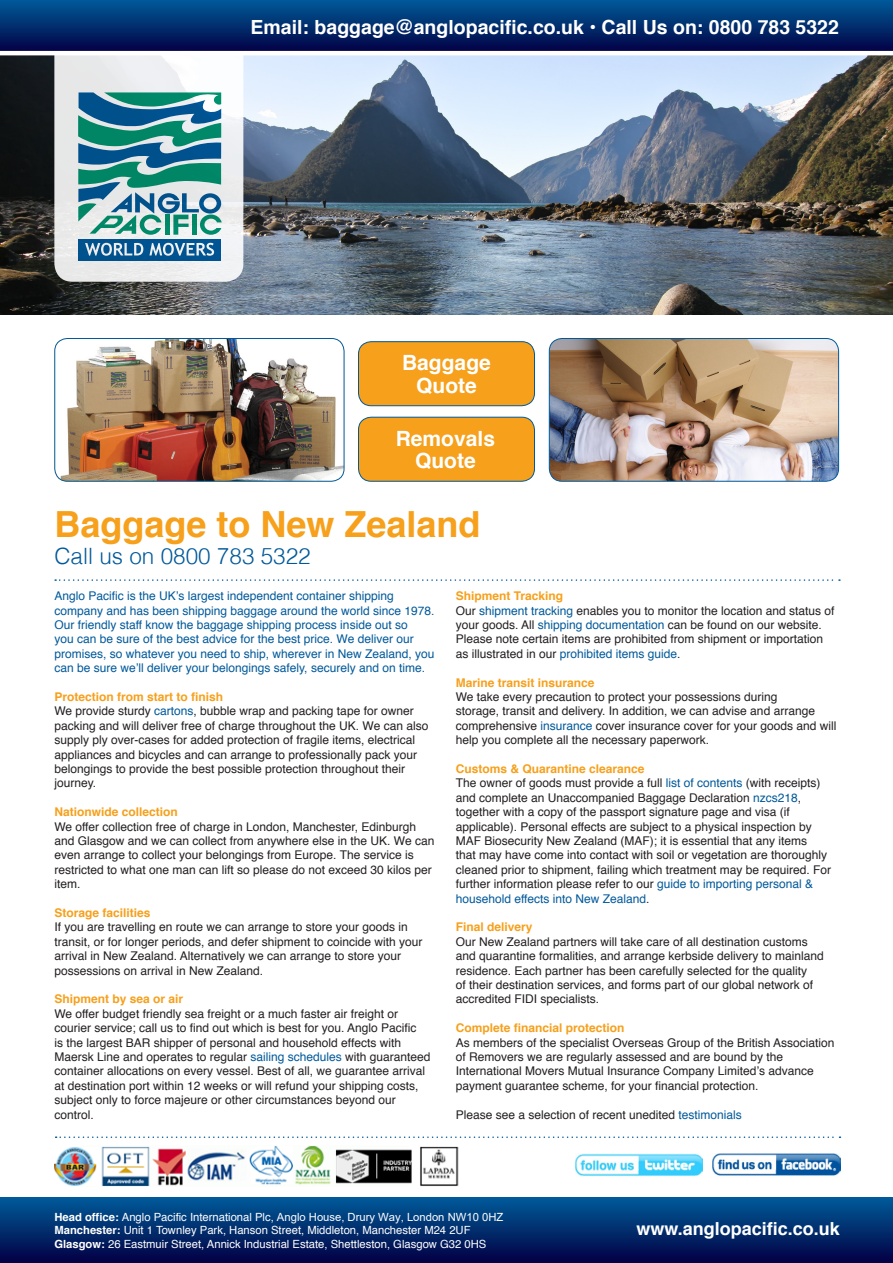
<style>
.page{position:relative;width:893px;height:1263px;background:#fff}
.page>*{position:absolute;margin:0;border:0;box-sizing:border-box;transform-origin:0 0}
.t1{font:700 36px "Helvetica";color:#f6a01b}
.t2{font:300 22.5px "Helvetica";color:#00599a}
.t3{font:700 21px "Helvetica";color:#fff}
.t4{font:700 19.5px "Helvetica";color:#fff}
.t5{font:700 18px "Helvetica";color:#fff}
.t6{font:12px/14.4px "Helvetica";color:#231f20}
.t7{font:12px/14.4px "Helvetica";color:#00599a}
.t8{font:700 12px "Helvetica";color:#f6a01b}
.t9{font:11.25px/13.5px "Helvetica";color:#fff}
.s1{color:#00599a}
.s2{font-weight:700;color:#f6a01b}
.s3{font-weight:700}
.s4{font-family:"Arial"}
</style>
<div class="page">
<div style="left:0;top:1198px;width:893px;height:65px;background:linear-gradient(to bottom,#005a98,#030043)"></div>
<img style="left:0;top:55px;width:893px;height:260px">
<svg style="left:54px;top:55px;width:189px;height:227px;fill:#eceded"></svg>
<svg style="left:78px;top:92px;width:144px;height:143px;background:#5a9ea4"></svg>
<div style="left:78px;top:239px;width:143px;height:21px;background:#005390"></div>
<svg style="left:85px;top:243px;width:58px;height:13px"></svg>
<svg style="left:149px;top:243px;width:65px;height:13px"></svg>
<svg style="left:0;top:0;width:893px;height:51px;background:#012e6f"></svg>
<svg style="left:55px;top:579px;width:785px;height:2px"></svg>
<img style="left:55px;top:338px;width:289px;height:143px">
<div style="left:54px;top:338px;width:290px;height:144px;border:1px solid #00599a;border-radius:13px"></div>
<img style="left:549px;top:338px;width:290px;height:143px">
<div style="left:549px;top:338px;width:290px;height:144px;border:1px solid #00599a;border-radius:13px"></div>
<svg style="left:56px;top:1136px;width:784px;height:2px"></svg>
<div style="left:358px;top:342px;width:176px;height:64px;background:#f6a01b;border-radius:13px"></div>
<div style="left:358px;top:341px;width:177px;height:65px;border:1px solid #00599a;border-radius:13px"></div>
<div style="left:358px;top:417px;width:176px;height:64px;background:#f6a01b;border-radius:13px"></div>
<div style="left:358px;top:417px;width:177px;height:65px;border:1px solid #00599a;border-radius:13px"></div>
<img style="left:713px;top:1154px;width:127px;height:22px">
<img style="left:575px;top:1154px;width:128px;height:22px">
<img style="left:55px;top:1145px;width:404px;height:41px">
<p class="t4" style="left:251px;top:11px;width:590px">Email: baggage@anglopacific.co.uk • Call Us on: 0800 783 5322</p>
<p class="t3" style="left:402px;top:346px;width:90px">Baggage</p>
<p class="t3" style="left:416px;top:368px;width:62px">Quote</p>
<p class="t3" style="left:396px;top:421px;width:101px">Removals</p>
<p class="t3" style="left:415px;top:444px;width:62px">Quote</p>
<p class="t1" style="left:54px;top:496px;width:428px">Baggage to New Zealand</p>
<p class="t2" style="left:54px;top:542px;width:258px">Call us on 0800 783 5322</p>
<p class="t7" style="left:54px;top:589px;width:382px">Anglo Pacific is the UK’s largest independent container shipping company and has been shipping baggage around the world since 1978.<br>Our friendly staff know the baggage shipping process inside out so<br>you can be sure of the best advice for the best price. We deliver our promises, so whatever you need to ship, wherever in New Zealand, you can be sure we’ll deliver your belongings safely, securely and on time.</p>
<p class="t8" style="left:54px;top:687px;width:170px">Protection from start to finish</p>
<p class="t6" style="left:54px;top:704px;width:375px">We provide sturdy <span class="s1">cartons</span>, bubble wrap and packing tape for owner packing and will deliver free of charge throughout the UK. We can also supply ply over-cases for added protection of fragile items, electrical appliances and bicycles and can arrange to professionally pack your belongings to provide the best possible protection throughout their journey.</p>
<p class="t8" style="left:54px;top:802px;width:125px">Nationwide collection</p>
<p class="t6" style="left:54px;top:819px;width:381px">We offer collection free of charge in London, Manchester, Edinburgh and Glasgow and we can collect from anywhere else in the UK. We can even arrange to collect your belongings from Europe. The service is restricted to what one man can lift so please do not exceed 30 kilos per item.</p>
<p class="t8" style="left:54px;top:903px;width:98px">Storage facilities</p>
<p class="t6" style="left:54px;top:920px;width:370px">If you are travelling en route we can arrange to store your goods in transit, or for longer periods, and defer shipment to coincide with your arrival in New Zealand. Alternatively we can arrange to store your possessions on arrival in New Zealand.</p>
<p class="t8" style="left:54px;top:989px;width:130px">Shipment by sea or air</p>
<p class="t6" style="left:54px;top:1007px;width:378px">We offer budget friendly sea freight or a much faster air freight or courier service; call us to find out which is best for you. Anglo Pacific<br>is the largest BAR shipper of personal and household effects with Maersk Line and operates to regular <span class="s1">sailing schedules</span> with guaranteed container allocations on every vessel. Best of all, we guarantee arrival at destination port within 12 weeks or will refund your shipping costs, subject only to force majeure or other circumstances beyond our control.</p>
<p class="t8" style="left:456px;top:586px;width:109px">Shipment Tracking</p>
<p class="t6" style="left:456px;top:603px;width:380px">Our <span class="s1">shipment tracking</span> enables you to monitor the location and status of your goods. All <span class="s1">shipping documentation</span> can be found on our website.<br>Please note certain items are prohibited from shipment or importation as illustrated in our <span class="s1">prohibited items guide</span>.</p>
<p class="t6" style="left:456px;top:675px;width:382px"><span class="s2">Marine transit insurance<br></span>We take every precaution to protect your possessions during<br>storage, transit and delivery. In addition, we can advise and arrange comprehensive <span class="s1">insurance</span> cover insurance cover for your goods and will help you complete all the necessary paperwork.</p>
<p class="t8" style="left:456px;top:759px;width:190px">Customs &amp; Quarantine clearance</p>
<p class="t6" style="left:456px;top:776px;width:377px">The owner of goods must provide a full <span class="s1">list of contents</span> (with receipts) and complete an Unaccompanied Baggage Declaration <span class="s1">nzcs218</span>, together with a copy of the passport signature page and visa (if applicable). Personal effects are subject to a physical inspection by MAF Biosecurity New Zealand (MAF); it is essential that any items<br>that may have come into contact with soil or vegetation are thoroughly cleaned prior to shipment, failing which treatment may be required. For further information please refer to our <span class="s1">guide to importing personal &amp; household effects into New Zealand</span>.</p>
<p class="t8" style="left:456px;top:917px;width:78px">Final delivery</p>
<p class="t6" style="left:456px;top:935px;width:370px">Our New Zealand partners will take care of all destination customs and quarantine formalities, and arrange kerbside delivery to mainland residence. Each partner has been carefully selected for the quality<br>of their destination services, and forms part of our global network of accredited FIDI specialists.</p>
<p class="t8" style="left:456px;top:1018px;width:170px">Complete financial protection</p>
<p class="t6" style="left:456px;top:1035px;width:380px">As members of the specialist Overseas Group of the British Association of Removers we are regularly assessed and are bound by the International Movers Mutual Insurance Company Limited’s advance payment guarantee scheme, for your financial protection.</p>
<p class="t6" style="left:456px;top:1107px;width:288px">Please see a selection of recent unedited <span class="s1">testimonials</span></p>
<p class="t9" style="left:54px;top:1210px;width:450px"><span class="s3">Head office:</span> Anglo Pacific International Plc, <span class="s4">Anglo House, Drury Way, London NW10 0HZ<br></span><span class="s3">Manchester:</span> Unit 1 Townley Park, Hanson Street, Middleton, Manchester M24 2UF<br><span class="s3">Glasgow:</span> 26 Eastmuir Street, Annick Industrial Estate, Shettleston, Glasgow G32 0HS</p>
<p class="t5" style="left:636px;top:1214px;width:205px">www.anglopacific.co.uk</p>
</div>
